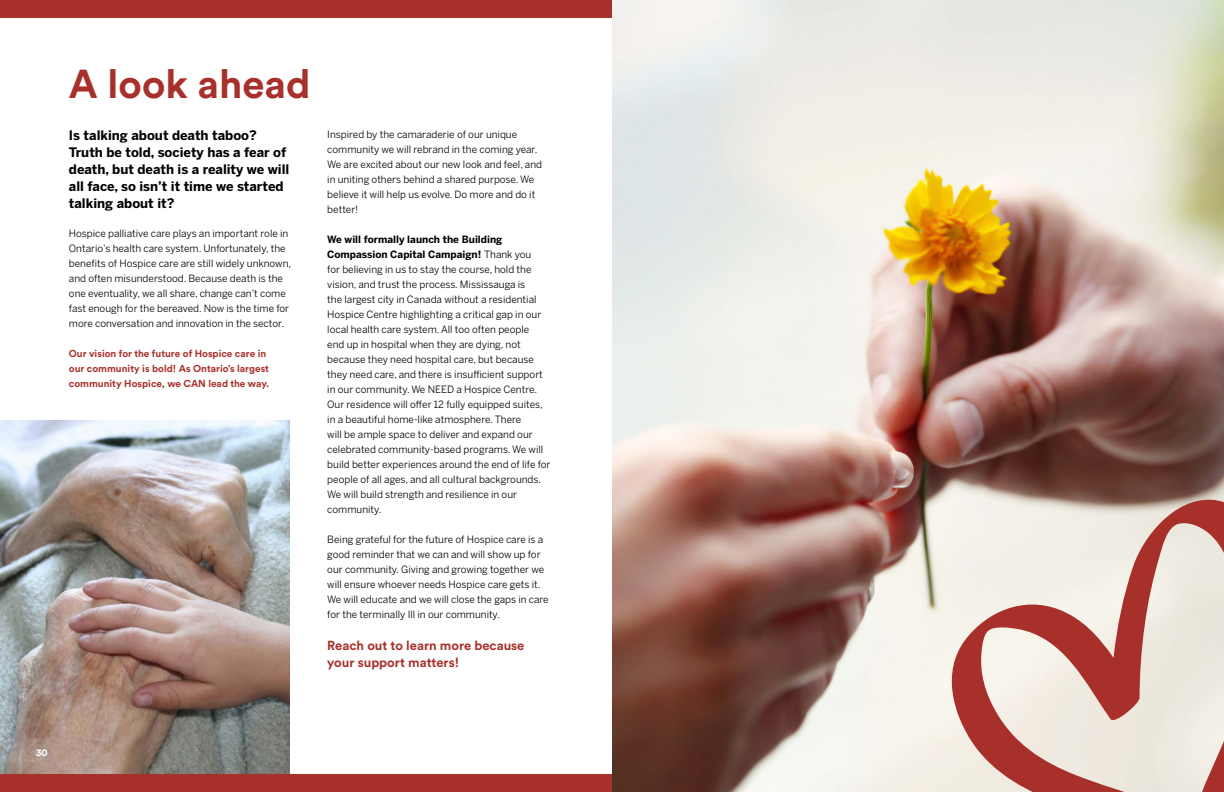
<style>
.page{position:relative;width:1224px;height:792px;background:#fff}
.page>*{position:absolute;margin:0;border:0;box-sizing:border-box;transform-origin:0 0}
.t1{font:700 40px "Circular Std";color:#a8302a}
.t2{font:700 13px/17px "Benton Sans";color:#000}
.t3{font:700 13px/17px "Circular Std";color:#a8302a}
.t4{font:10px/15px "Benton Sans";color:#000}
.t5{font:700 10px/15px "Circular Std";color:#a8302a}
.t6{font:700 10px "Circular Std";color:#fff}
.s1{font-weight:700}
</style>
<div class="page">
<img style="left:612px;top:0;width:612px;height:792px">
<div style="left:0;top:0;width:612px;height:18px;background:#a8302a"></div>
<div style="left:0;top:774px;width:612px;height:18px;background:#a8302a"></div>
<svg style="left:942px;top:498px;width:282px;height:294px;background:#dfc1b8"></svg>
<img style="left:0;top:420px;width:289px;height:354px">
<h1 class="t1" style="left:69px;top:58px;width:243px">A look ahead</h1>
<h2 class="t2" style="left:69px;top:127px;width:222px">Is talking about death taboo?<br>Truth be told, society has a fear of death, but death is a reality we will all face, so isn’t it time we started talking about it?</h2>
<p class="t4" style="left:69px;top:226px;width:224px">Hospice palliative care plays an important role in Ontario’s health care system. Unfortunately, the benefits of Hospice care are still widely unknown, and often misunderstood. Because death is the one eventuality, we all share, change can’t come fast enough for the bereaved. Now is the time for more conversation and innovation in the sector.</p>
<p class="t5" style="left:69px;top:346px;width:202px">Our vision for the future of Hospice care in our community is bold! As Ontario’s largest community Hospice, we CAN lead the way.</p>
<p class="t4" style="left:327px;top:127px;width:216px">Inspired by the camaraderie of our unique community we will rebrand in the coming year.<br>We are excited about our new look and feel, and in uniting others behind a shared purpose. We believe it will help us evolve. Do more and do it better!</p>
<p class="t4" style="left:327px;top:232px;width:225px"><span class="s1">We will formally launch the Building Compassion Capital Campaign!</span> Thank you<br>for believing in us to stay the course, hold the vision, and trust the process. Mississauga is<br>the largest city in Canada without a residential Hospice Centre highlighting a critical gap in our local health care system. All too often people<br>end up in hospital when they are dying, not because they need hospital care, but because they need care, and there is insufficient support in our community. We NEED a Hospice Centre.<br>Our residence will offer 12 fully equipped suites, in a beautiful home-like atmosphere. There<br>will be ample space to deliver and expand our celebrated community-based programs. We will build better experiences around the end of life for people of all ages, and all cultural backgrounds.<br>We will build strength and resilience in our community.</p>
<p class="t4" style="left:327px;top:532px;width:223px">Being grateful for the future of Hospice care is a good reminder that we can and will show up for our community. Giving and growing together we will ensure whoever needs Hospice care gets it.<br>We will educate and we will close the gaps in care for the terminally Ill in our community.</p>
<h2 class="t3" style="left:327px;top:636px;width:199px">Reach out to learn more because your support matters!</h2>
<p class="t6" style="left:36px;top:746px;width:13px">30</p>
</div>
